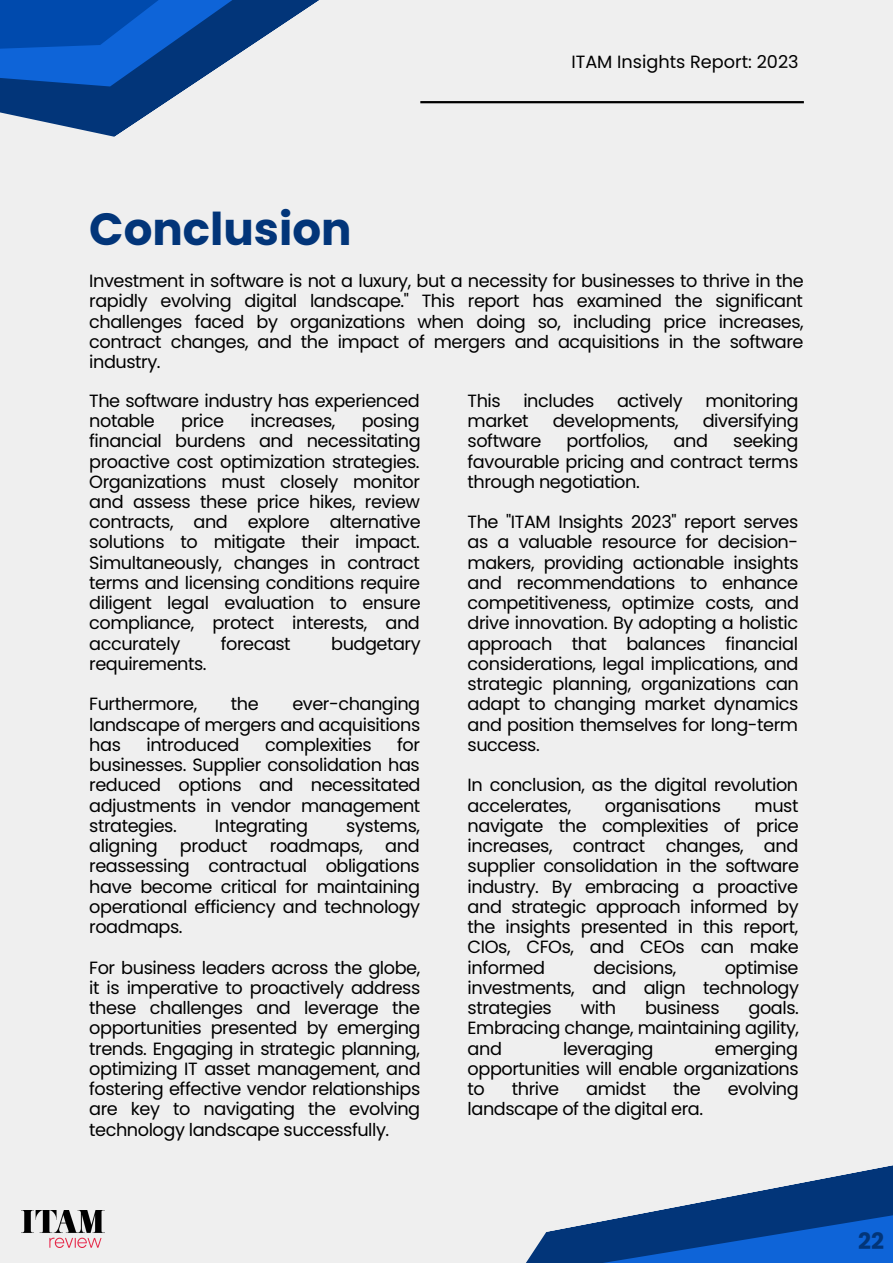
<style>
.page{position:relative;width:893px;height:1264px;background:#fff}
.page>*{position:absolute;margin:0;border:0;box-sizing:border-box;transform-origin:0 0}
.t1{font:700 45.15px "Poppins";color:#023579}
.t2{font:700 22.65px "Poppins";color:#023579}
.t3{font:17.7px/20.2px "Poppins";letter-spacing:-.025em;color:#000;text-align:justify}
.t4{font:17.7px "Poppins";color:#000}
</style>
<div class="page">
<div style="left:0;top:0;width:892px;height:1262px;background:#efefef"></div>
<svg style="left:526px;top:1173px;width:366px;height:89px"></svg>
<svg style="left:0;top:0;width:483px;height:137px"></svg>
<hr style="left:420px;top:101px;width:383px;height:2px;background:#000">
<img style="left:21px;top:1210px;width:83px;height:36px">
<p class="t4" style="left:571px;top:49px;width:229px">ITAM Insights Report: 2023</p>
<p class="t1" style="left:89px;top:197px;width:264px">Conclusion</p>
<p class="t3" style="left:89px;top:271px;width:716px">Investment in software is not a luxury, but a necessity for businesses to thrive in the rapidly evolving digital landscape." This report has examined the significant challenges faced by organizations when doing so, including price increases, contract changes, and the impact of mergers and acquisitions in the software industry.</p>
<p class="t3" style="left:89px;top:390px;width:332px">The software industry has experienced notable</p>
<p class="t3" style="left:89px;top:411px;width:333px;text-indent:272px">posing financial burdens and necessitating proactive cost optimization strategies.<br>Organizations must closely monitor and assess these price hikes, review contracts, and explore alternative solutions to mitigate their impact.<br>Simultaneously, changes in contract terms and licensing conditions require diligent legal evaluation to ensure compliance, protect interests, and accurately</p>
<p class="t3" style="left:181px;top:411px;width:44px">price</p>
<p class="t3" style="left:250px;top:411px;width:86px">increases,</p>
<p class="t3" style="left:221px;top:633px;width:71px">forecast</p>
<p class="t3" style="left:331px;top:633px;width:91px">budgetary</p>
<p class="t3" style="left:89px;top:653px;width:119px">requirements.</p>
<p class="t3" style="left:89px;top:694px;width:109px">Furthermore,</p>
<p class="t3" style="left:231px;top:694px;width:29px">the</p>
<p class="t3" style="left:89px;top:694px;width:332px;text-indent:203px">ever-changing landscape of mergers and acquisitions has</p>
<p class="t3" style="left:89px;top:734px;width:333px;text-indent:308px">for businesses. Supplier consolidation has reduced options and necessitated adjustments in vendor management strategies.</p>
<p class="t3" style="left:146px;top:734px;width:94px">introduced</p>
<p class="t3" style="left:265px;top:734px;width:108px">complexities</p>
<p class="t3" style="left:215px;top:815px;width:95px">Integrating</p>
<p class="t3" style="left:346px;top:815px;width:75px">systems,</p>
<p class="t3" style="left:89px;top:835px;width:70px">aligning</p>
<p class="t3" style="left:180px;top:835px;width:69px">product</p>
<p class="t3" style="left:270px;top:835px;width:95px">roadmaps,</p>
<p class="t3" style="left:89px;top:835px;width:332px;text-indent:296px">and reassessing contractual obligations have become critical for maintaining operational efficiency and technology roadmaps.</p>
<p class="t3" style="left:89px;top:957px;width:333px">For business leaders across the globe, it is imperative to proactively address these challenges and leverage the opportunities presented by emerging trends. Engaging in strategic planning, optimizing IT asset management, and fostering effective vendor relationships are key to navigating the evolving technology landscape successfully.</p>
<p class="t3" style="left:467px;top:390px;width:35px">This</p>
<p class="t3" style="left:523px;top:390px;width:73px">includes</p>
<p class="t3" style="left:617px;top:390px;width:67px">actively</p>
<p class="t3" style="left:705px;top:390px;width:95px">monitoring</p>
<p class="t3" style="left:467px;top:411px;width:63px">market</p>
<p class="t3" style="left:552px;top:411px;width:127px">developments,</p>
<p class="t3" style="left:702px;top:411px;width:97px">diversifying</p>
<p class="t3" style="left:467px;top:431px;width:75px">software</p>
<p class="t3" style="left:566px;top:431px;width:83px">portfolios,</p>
<p class="t3" style="left:673px;top:431px;width:36px">and</p>
<p class="t3" style="left:467px;top:431px;width:332px;text-indent:265px">seeking favourable pricing and contract terms through negotiation.</p>
<p class="t3" style="left:467px;top:512px;width:333px">The "ITAM Insights 2023" report serves as a valuable resource for decision&shy;makers, providing actionable insights and recommendations to enhance competitiveness, optimize costs, and drive innovation. By adopting a holistic approach that balances financial considerations, legal implications, and strategic planning, organizations can adapt to changing market dynamics and position themselves for long-term success.</p>
<p class="t3" style="left:467px;top:775px;width:332px">In conclusion, as the digital revolution accelerates,</p>
<p class="t3" style="left:604px;top:795px;width:118px">organisations</p>
<p class="t3" style="left:467px;top:795px;width:333px;text-indent:287px">must navigate the complexities of price increases, contract changes, and supplier consolidation in the software industry. By embracing a proactive and strategic approach informed by the insights presented in this report, CIOs, CFOs, and CEOs can make informed</p>
<p class="t3" style="left:467px;top:957px;width:333px;text-indent:257px">optimise investments, and align technology strategies</p>
<p class="t3" style="left:593px;top:957px;width:84px">decisions,</p>
<p class="t3" style="left:580px;top:997px;width:37px">with</p>
<p class="t3" style="left:645px;top:997px;width:76px">business</p>
<p class="t3" style="left:467px;top:997px;width:333px;text-indent:281px">goals.<br>Embracing change, maintaining agility, and</p>
<p class="t3" style="left:467px;top:1038px;width:332px;text-indent:247px">emerging opportunities will enable organizations to</p>
<p class="t3" style="left:563px;top:1038px;width:92px">leveraging</p>
<p class="t3" style="left:512px;top:1078px;width:49px">thrive</p>
<p class="t3" style="left:586px;top:1078px;width:61px">amidst</p>
<p class="t3" style="left:673px;top:1078px;width:29px">the</p>
<p class="t3" style="left:727px;top:1078px;width:73px">evolving</p>
<p class="t3" style="left:467px;top:1098px;width:237px">landscape of the digital era.</p>
<p class="t2" style="left:858px;top:1224px;width:27px">22</p>
</div>
